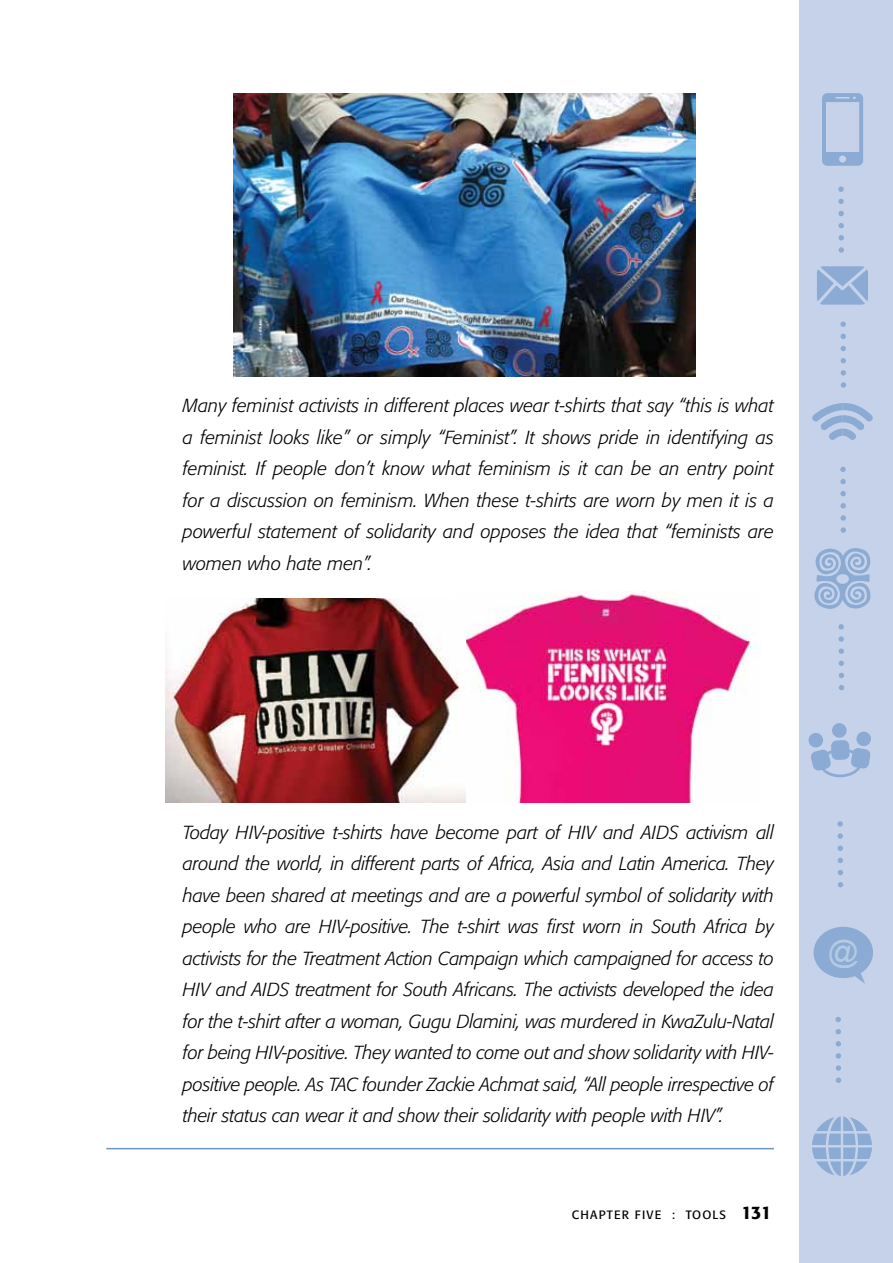
<style>
.page{position:relative;width:893px;height:1263px;background:#fff}
.page>*{position:absolute;margin:0;border:0;box-sizing:border-box;transform-origin:0 0}
.t1{font:30.45px "Arial";color:#fff}
.t2{font:italic 300 18.75px/31.5px "Formata";color:#000;text-align:justify}
.t3{font:500 18px "Formata";color:#000}
.t4{font:12px "Formata";letter-spacing:.1em;color:#000}
</style>
<div class="page">
<div style="left:799px;top:0;width:94px;height:1263px;background:#c5d2e9"></div>
<svg style="left:822px;top:93px;width:41px;height:73px"></svg>
<svg style="left:817px;top:266px;width:51px;height:39px"></svg>
<svg style="left:812px;top:403px;width:61px;height:37px"></svg>
<div style="left:832px;top:723px;width:15px;height:15px;background:#8babd4;border-radius:50%"></div>
<div style="left:808px;top:733px;width:15px;height:15px;background:#8babd4;border-radius:50%"></div>
<svg style="left:810px;top:740px;width:61px;height:37px"></svg>
<div style="left:856px;top:731px;width:15px;height:15px;background:#8babd4;border-radius:50%"></div>
<svg style="left:813px;top:927px;width:60px;height:57px"></svg>
<svg style="left:812px;top:1116px;width:60px;height:60px"></svg>
<svg style="left:838px;top:186px;width:6px;height:6px"></svg>
<svg style="left:838px;top:199px;width:6px;height:5px"></svg>
<svg style="left:838px;top:211px;width:6px;height:5px"></svg>
<svg style="left:838px;top:223px;width:6px;height:5px"></svg>
<svg style="left:838px;top:235px;width:6px;height:6px"></svg>
<svg style="left:839px;top:247px;width:5px;height:6px"></svg>
<svg style="left:840px;top:321px;width:6px;height:6px"></svg>
<svg style="left:840px;top:334px;width:6px;height:5px"></svg>
<svg style="left:840px;top:346px;width:6px;height:5px"></svg>
<svg style="left:841px;top:358px;width:5px;height:5px"></svg>
<svg style="left:841px;top:370px;width:5px;height:6px"></svg>
<svg style="left:841px;top:382px;width:5px;height:6px"></svg>
<svg style="left:840px;top:467px;width:6px;height:5px"></svg>
<svg style="left:840px;top:479px;width:6px;height:5px"></svg>
<svg style="left:840px;top:491px;width:6px;height:5px"></svg>
<svg style="left:840px;top:503px;width:6px;height:5px"></svg>
<svg style="left:840px;top:515px;width:6px;height:6px"></svg>
<svg style="left:841px;top:527px;width:5px;height:6px"></svg>
<svg style="left:838px;top:624px;width:6px;height:5px"></svg>
<svg style="left:838px;top:636px;width:6px;height:6px"></svg>
<svg style="left:839px;top:648px;width:5px;height:6px"></svg>
<svg style="left:839px;top:661px;width:5px;height:5px"></svg>
<svg style="left:839px;top:673px;width:5px;height:5px"></svg>
<svg style="left:839px;top:685px;width:5px;height:5px"></svg>
<svg style="left:837px;top:821px;width:6px;height:6px"></svg>
<svg style="left:837px;top:833px;width:6px;height:6px"></svg>
<svg style="left:838px;top:845px;width:5px;height:6px"></svg>
<svg style="left:838px;top:858px;width:5px;height:5px"></svg>
<svg style="left:838px;top:870px;width:5px;height:5px"></svg>
<svg style="left:838px;top:882px;width:5px;height:5px"></svg>
<svg style="left:835px;top:1017px;width:6px;height:5px"></svg>
<svg style="left:835px;top:1029px;width:6px;height:5px"></svg>
<svg style="left:836px;top:1041px;width:5px;height:5px"></svg>
<svg style="left:836px;top:1053px;width:5px;height:6px"></svg>
<svg style="left:836px;top:1065px;width:5px;height:6px"></svg>
<svg style="left:836px;top:1077px;width:5px;height:6px"></svg>
<svg style="left:814px;top:548px;width:57px;height:61px"></svg>
<hr style="left:106px;top:1148px;width:668px;height:1px;background:#6a96c8">
<img style="left:234px;top:94px;width:462px;height:282px">
<img style="left:465px;top:591px;width:293px;height:212px">
<img style="left:166px;top:598px;width:299px;height:205px">
<p class="t2" style="left:183px;top:390px;width:593px">Many feminist activists in different places wear t-shirts that say “this is what a feminist looks like” or simply “Feminist”. It shows pride in identifying as feminist. If people don’t know what feminism is it can be an entry point for a discussion on feminism. When these t-shirts are worn by men it is a powerful statement of solidarity and opposes the idea that “feminists are women who hate men”.</p>
<p class="t2" style="left:183px;top:817px;width:593px">Today HIV-positive t-shirts have become part of HIV and AIDS activism all around the world, in different parts of Africa, Asia and Latin America. They have been shared at meetings and are a powerful symbol of solidarity with people who are HIV-positive. The t-shirt was first worn in South Africa by activists for the Treatment Action Campaign which campaigned for access to HIV and AIDS treatment for South Africans. The activists developed the idea for the t-shirt after a woman, Gugu Dlamini, was murdered in KwaZulu-Natal for being HIV-positive. They wanted to come out and show solidarity with HIV&shy;positive people. As TAC founder Zackie Achmat said, “All people irrespective of their status can wear it and show their solidarity with people with HIV”.</p>
<p class="t4" style="left:572px;top:1207px;width:130px">CHAPTER FIVE : TOOLS</p>
<p class="t3" style="left:741px;top:1202px;width:32px">131</p>
<h1 class="t1" style="left:827px;top:931px;width:32px">@</h1>
</div>
